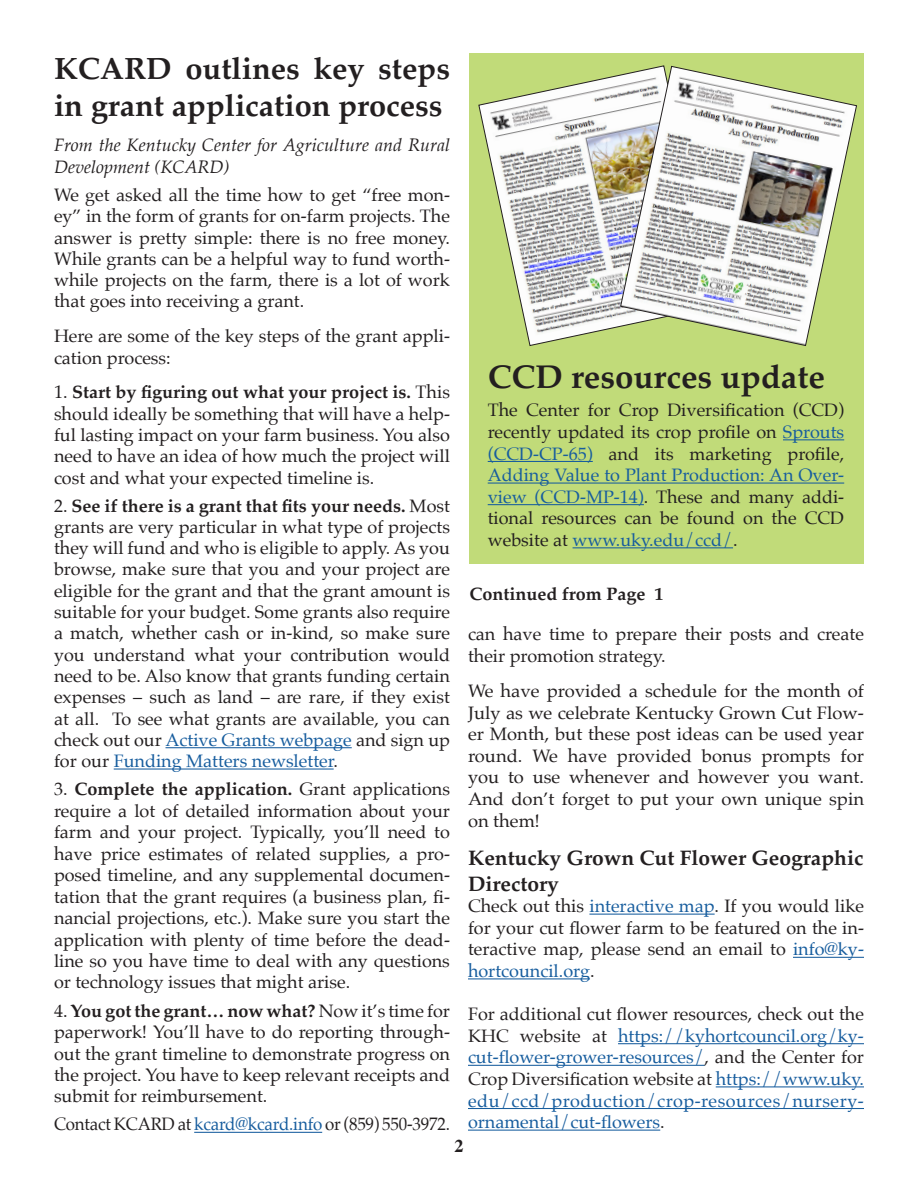
<style>
.page{position:relative;width:918px;height:1188px;background:#fff}
.page>*{position:absolute;margin:0;border:0;box-sizing:border-box;transform-origin:0 0}
.t1{font:700 33px "Palatino";color:#231f20}
.t2{font:700 30.75px/36.9px "Palatino";color:#231f20}
.t3{font:700 21px/25.2px "Palatino";color:#231f20}
.t4{font:18px/21.3px "Palatino";color:#231f20;text-align:justify}
.t5{font:18px/21.6px "Palatino";letter-spacing:.03em;color:#175d9e;text-align:justify}
.t6{font:italic 18px/21.6px "Palatino";color:#231f20}
.t7{font:18px "Palatino";color:#231f20;scale:.94 1}
.t8{font:700 18px "Palatino";color:#231f20}
.t9{font:700 18px "Times";color:#231f20}
.s1{font-weight:700}
.s2{color:#175d9e}
.s3{color:#231f20}
</style>
<div class="page">
<hr style="left:589px;top:914px;width:126px;height:1px;background:#175d9e">
<hr style="left:793px;top:957px;width:71px;height:1px;background:#175d9e">
<hr style="left:468px;top:978px;width:122px;height:1px;background:#175d9e">
<hr style="left:618px;top:1043px;width:246px;height:1px;background:#175d9e">
<hr style="left:468px;top:1065px;width:237px;height:1px;background:#175d9e">
<hr style="left:716px;top:1086px;width:148px;height:1px;background:#175d9e">
<hr style="left:468px;top:1108px;width:396px;height:1px;background:#175d9e">
<hr style="left:468px;top:1130px;width:192px;height:1px;background:#175d9e">
<hr style="left:166px;top:747px;width:186px;height:1px;background:#175d9e">
<hr style="left:114px;top:769px;width:220px;height:1px;background:#175d9e">
<hr style="left:194px;top:1132px;width:128px;height:1px;background:#175d9e">
<div style="left:470px;top:53px;width:394px;height:511px;background:#c1db79"></div>
<img style="left:478px;top:65px;width:194px;height:281px">
<img style="left:620px;top:66px;width:237px;height:280px">
<hr style="left:783px;top:439px;width:61px;height:1px;background:#175d9e">
<hr style="left:488px;top:461px;width:105px;height:1px;background:#175d9e">
<hr style="left:488px;top:483px;width:356px;height:1px;background:#175d9e">
<hr style="left:488px;top:504px;width:156px;height:1px;background:#175d9e">
<hr style="left:573px;top:547px;width:160px;height:1px;background:#175d9e">
<p class="t2" style="left:54px;top:50px;width:398px">KCARD outlines key steps in grant application process</p>
<p class="t6" style="left:54px;top:134px;width:398px">From the Kentucky Center for Agriculture and Rural<br>Development (KCARD)</p>
<p class="t4" style="left:54px;top:184px;width:398px">We get asked all the time how to get “free mon&shy;ey” in the form of grants for on-farm projects. The answer is pretty simple: there is no free money.<br>While grants can be a helpful way to fund worth&shy;while projects on the farm, there is a lot of work that goes into receiving a grant.</p>
<p class="t4" style="left:54px;top:325px;width:397px">Here are some of the key steps of the grant appli&shy;cation process:</p>
<p class="t4" style="left:54px;top:381px;width:398px">1. <span class="s1">Start by figuring out what your project is.</span> This should ideally be something that will have a help&shy;ful lasting impact on your farm business. You also need to have an idea of how much the project will cost and what your expected timeline is.</p>
<p class="t4" style="left:54px;top:495px;width:398px">2. <span class="s1">See if there is a grant that fits your needs.</span> Most grants are very particular in what type of projects they will fund and who is eligible to apply. As you browse, make sure that you and your project are eligible for the grant and that the grant amount is suitable for your budget. Some grants also require a match, whether cash or in-kind, so make sure you understand what your contribution would need to be. Also know that grants funding certain expenses – such as land – are rare, if they exist at all. To see what grants are available, you can check out our <span class="s2">Active Grants webpage</span> and sign up for our <span class="s2">Funding Matters newsletter</span>.</p>
<p class="t4" style="left:54px;top:778px;width:398px">3. <span class="s1">Complete the application.</span> Grant applications require a lot of detailed information about your farm and your project. Typically, you’ll need to have price estimates of related supplies, a pro&shy;posed timeline, and any supplemental documen&shy;tation that the grant requires (a business plan, fi&shy;nancial projections, etc.). Make sure you start the application with plenty of time before the dead&shy;line so you have time to deal with any questions or technology issues that might arise.</p>
<p class="t4" style="left:54px;top:1000px;width:398px">4. <span class="s1">You got the grant… now what?</span> Now it’s time for paperwork! You’ll have to do reporting through&shy;out the grant timeline to demonstrate progress on the project. You have to keep relevant receipts and submit for reimbursement.</p>
<p class="t7" style="left:54px;top:1109px;width:423px">Contact KCARD at <span class="s2">kcard@kcard.info</span> or (859) 550-3972.</p>
<p class="t1" style="left:488px;top:349px;width:339px">CCD resources update</p>
<p class="t4" style="left:488px;top:399px;width:358px">The Center for Crop Diversification (CCD) recently updated its crop profile on <span class="s2">Sprouts (CCD-CP-65)</span> and its marketing profile, <span class="s2">Adding Value to Plant Production: An Over&shy;view (CCD-MP-14)</span>. These and many addi&shy;tional resources can be found on the CCD website at <span class="s2">www.uky.edu/ccd/</span>.</p>
<p class="t8" style="left:470px;top:578px;width:196px">Continued from Page 1</p>
<p class="t4" style="left:468px;top:623px;width:398px;line-height:21.8px">can have time to prepare their posts and create their promotion strategy.</p>
<p class="t4" style="left:468px;top:680px;width:398px">We have provided a schedule for the month of July as we celebrate Kentucky Grown Cut Flow&shy;er Month, but these post ideas can be used year round. We have provided bonus prompts for you to use whenever and however you want.<br>And don’t forget to put your own unique spin on them!</p>
<p class="t3" style="left:468px;top:845px;width:397px">Kentucky Grown Cut Flower Geographic<br>Directory</p>
<p class="t4" style="left:468px;top:895px;width:398px">Check out this <span class="s2">interactive map</span>. If you would like for your cut flower farm to be featured on the in&shy;teractive map, please send an email to <span class="s2">info@ky&shy;hortcouncil.org</span>.</p>
<p class="t5" style="left:468px;top:1003px;width:398px"><span class="s3">For additional cut flower resources, check out the KHC website at</span> https://kyhortcouncil.org/ky&shy;cut-flower-grower-resources/<span class="s3">, and the Center for Crop Diversification website at</span> https://www.uky. edu/ccd/production/crop-resources/nursery&shy;ornamental/cut-flowers<span class="s3">.</span></p>
<p class="t9" style="left:454px;top:1128px;width:10px">2</p>
</div>
